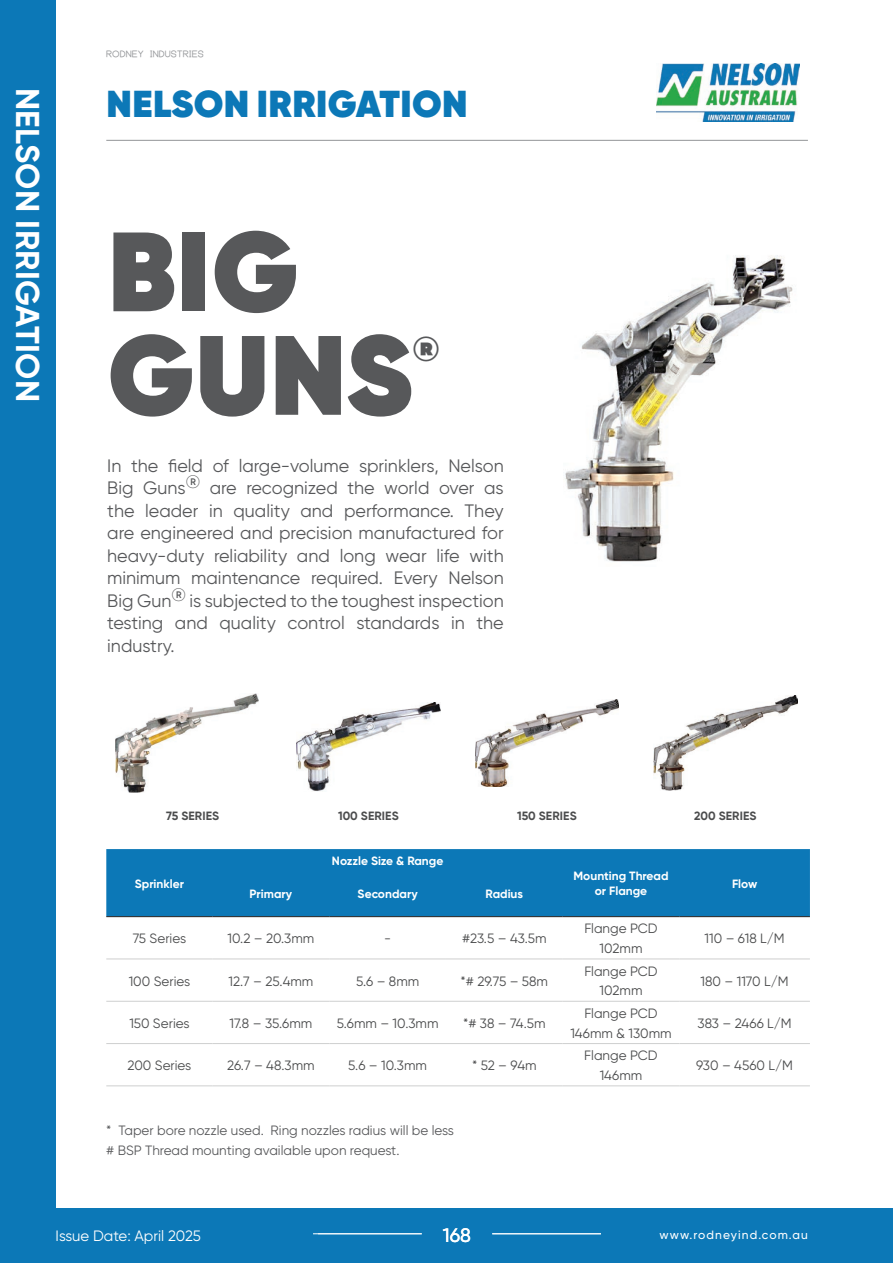
<style>
.page{position:relative;width:893px;height:1263px;background:#fff}
.page>*{position:absolute;margin:0;border:0;box-sizing:border-box;transform-origin:0 0}
.t1{font:800 112.5px/103.5px "Gilroy";letter-spacing:.01em;color:#57585a}
.t2{font:800 37.5px "Gilroy";letter-spacing:.01em;color:#0c78b7}
.t3{font:800 34.5px "Gilroy";color:#57585a}
.t4{font:700 33px "Gilroy";letter-spacing:.01em;color:#fff}
.t5{font:500 19.5px "Gilroy";color:#fff}
.t6{font:18px/22.5px "Gilroy";color:#57585a;text-align:justify}
.t7{font:15px "Gilroy";color:#fff}
.t8{font:13.5px/19.5px "Gilroy";color:#4b4c4d;text-align:center}
.t9{font:13.5px/19.5px "Gilroy";color:#57585a}
.t10{font:700 12px/14.4px "Gilroy";color:#fff;text-align:center}
.t11{font:700 12px "Gilroy";letter-spacing:.01em;color:#4b4c4d}
.t12{font:500 12px "Gilroy";letter-spacing:.09em;color:#fff}
.t13{font:12px "Y14.5 M";color:#939598}
</style>
<div class="page">
<div style="left:0;top:0;width:56px;height:1263px;background:#0c78b7"></div>
<div style="left:0;top:1209px;width:893px;height:54px;background:#0c78b7"></div>
<hr style="left:313px;top:1233px;width:109px;height:1px;background:#fff">
<hr style="left:492px;top:1233px;width:109px;height:1px;background:#fff">
<img style="left:656px;top:64px;width:144px;height:57px">
<hr style="left:106px;top:140px;width:702px;height:1px;background:#939598">
<div style="left:106px;top:849px;width:704px;height:67px;background:#0c78b7"></div>
<svg style="left:106px;top:917px;width:704px;height:84px"></svg>
<hr style="left:106px;top:916px;width:107px;height:1px;background:#231f20">
<hr style="left:213px;top:916px;width:116px;height:1px;background:#231f20">
<hr style="left:329px;top:916px;width:117px;height:1px;background:#231f20">
<hr style="left:446px;top:916px;width:117px;height:1px;background:#231f20">
<hr style="left:563px;top:916px;width:116px;height:1px;background:#231f20">
<hr style="left:679px;top:916px;width:131px;height:1px;background:#231f20">
<hr style="left:106px;top:958px;width:107px;height:1px;background:#cecfcf">
<hr style="left:213px;top:958px;width:116px;height:1px;background:#cecfcf">
<hr style="left:329px;top:958px;width:117px;height:1px;background:#cecfcf">
<hr style="left:446px;top:958px;width:117px;height:1px;background:#cecfcf">
<hr style="left:563px;top:958px;width:116px;height:1px;background:#cecfcf">
<hr style="left:679px;top:958px;width:131px;height:1px;background:#cecfcf">
<hr style="left:106px;top:1001px;width:107px;height:1px;background:#cecfcf">
<hr style="left:213px;top:1001px;width:116px;height:1px;background:#cecfcf">
<hr style="left:329px;top:1001px;width:117px;height:1px;background:#cecfcf">
<hr style="left:446px;top:1001px;width:117px;height:1px;background:#cecfcf">
<hr style="left:563px;top:1001px;width:116px;height:1px;background:#cecfcf">
<hr style="left:679px;top:1001px;width:131px;height:1px;background:#cecfcf">
<hr style="left:106px;top:1043px;width:107px;height:1px;background:#cecfcf">
<hr style="left:213px;top:1043px;width:116px;height:1px;background:#cecfcf">
<hr style="left:329px;top:1043px;width:117px;height:1px;background:#cecfcf">
<hr style="left:446px;top:1043px;width:117px;height:1px;background:#cecfcf">
<hr style="left:563px;top:1043px;width:116px;height:1px;background:#cecfcf">
<hr style="left:679px;top:1043px;width:131px;height:1px;background:#cecfcf">
<hr style="left:106px;top:1085px;width:107px;height:1px;background:#cecfcf">
<hr style="left:213px;top:1085px;width:116px;height:1px;background:#cecfcf">
<hr style="left:329px;top:1085px;width:117px;height:1px;background:#cecfcf">
<hr style="left:446px;top:1085px;width:117px;height:1px;background:#cecfcf">
<hr style="left:563px;top:1085px;width:116px;height:1px;background:#cecfcf">
<hr style="left:679px;top:1085px;width:131px;height:1px;background:#cecfcf">
<img style="left:565px;top:255px;width:228px;height:307px">
<img style="left:115px;top:694px;width:144px;height:98px">
<img style="left:297px;top:702px;width:143px;height:89px">
<img style="left:475px;top:699px;width:144px;height:87px">
<img style="left:654px;top:696px;width:143px;height:94px">
<h3 class="t4" style="left:48px;top:88px;width:316px;rotate:90deg">NELSON IRRIGATION</h3>
<p class="t13" style="left:106px;top:47px;width:99px">RODNEY INDUSTRIES</p>
<h2 class="t2" style="left:106px;top:80px;width:363px">NELSON IRRIGATION</h2>
<h1 class="t1" style="left:108px;top:220px;width:306px">BIG<br>GUNS</h1>
<h3 class="t3" style="left:413px;top:327px;width:28px">®</h3>
<p class="t6" style="left:107px;top:454px;width:398px">In the field of large-volume sprinklers, Nelson Big Guns® are recognized the world over as the leader in quality and performance. They are engineered and precision manufactured for heavy-duty reliability and long wear life with minimum maintenance required. Every Nelson Big Gun® is subjected to the toughest inspection testing and quality control standards in the industry.</p>
<p class="t11" style="left:166px;top:808px;width:54px">75 SERIES</p>
<p class="t11" style="left:338px;top:808px;width:62px">100 SERIES</p>
<p class="t11" style="left:517px;top:808px;width:61px">150 SERIES</p>
<p class="t11" style="left:694px;top:808px;width:64px">200 SERIES</p>
<p class="t10" style="left:135px;top:876px;width:51px">Sprinkler</p>
<p class="t10" style="left:332px;top:853px;width:113px">Nozzle Size &amp; Range</p>
<p class="t10" style="left:250px;top:887px;width:44px">Primary</p>
<p class="t10" style="left:358px;top:887px;width:62px">Secondary</p>
<p class="t10" style="left:486px;top:887px;width:39px">Radius</p>
<p class="t10" style="left:573px;top:869px;width:97px">Mounting Thread or Flange</p>
<p class="t10" style="left:732px;top:876px;width:27px">Flow</p>
<p class="t8" style="left:133px;top:928px;width:55px">75 Series</p>
<p class="t8" style="left:228px;top:928px;width:88px">10.2 – 20.3mm</p>
<p class="t8" style="left:384px;top:928px;width:9px">-</p>
<p class="t8" style="left:462px;top:928px;width:86px">#23.5 – 43.5m</p>
<p class="t8" style="left:584px;top:919px;width:75px">Flange PCD<br>102mm</p>
<p class="t8" style="left:705px;top:928px;width:82px">110 – 618 L/M</p>
<p class="t8" style="left:129px;top:971px;width:63px">100 Series</p>
<p class="t8" style="left:228px;top:971px;width:86px">12.7 – 25.4mm</p>
<p class="t8" style="left:356px;top:971px;width:65px">5.6 – 8mm</p>
<p class="t8" style="left:461px;top:971px;width:89px">*# 29.75 – 58m</p>
<p class="t8" style="left:584px;top:961px;width:75px">Flange PCD<br>102mm</p>
<p class="t8" style="left:701px;top:971px;width:90px">180 – 1170 L/M</p>
<p class="t8" style="left:129px;top:1013px;width:62px">150 Series</p>
<p class="t8" style="left:230px;top:1013px;width:84px">17.8 – 35.6mm</p>
<p class="t8" style="left:337px;top:1013px;width:103px">5.6mm – 10.3mm</p>
<p class="t8" style="left:463px;top:1013px;width:84px">*# 38 – 74.5m</p>
<p class="t8" style="left:570px;top:1003px;width:103px">Flange PCD<br>146mm &amp; 130mm</p>
<p class="t8" style="left:697px;top:1013px;width:96px">383 – 2466 L/M</p>
<p class="t8" style="left:127px;top:1055px;width:65px">200 Series</p>
<p class="t8" style="left:227px;top:1055px;width:89px">26.7 – 48.3mm</p>
<p class="t8" style="left:348px;top:1055px;width:80px">5.6 – 10.3mm</p>
<p class="t8" style="left:472px;top:1055px;width:66px">* 52 – 94m</p>
<p class="t8" style="left:584px;top:1046px;width:75px">Flange PCD<br>146mm</p>
<p class="t8" style="left:696px;top:1055px;width:98px">930 – 4560 L/M</p>
<p class="t9" style="left:106px;top:1121px;width:349px">* Taper bore nozzle used. Ring nozzles radius will be less # BSP Thread mounting available upon request.</p>
<p class="t7" style="left:56px;top:1227px;width:147px">Issue Date: April 2025</p>
<p class="t5" style="left:443px;top:1223px;width:30px">168</p>
<p class="t12" style="left:660px;top:1227px;width:150px">www.rodneyind.com.au</p>
</div>
